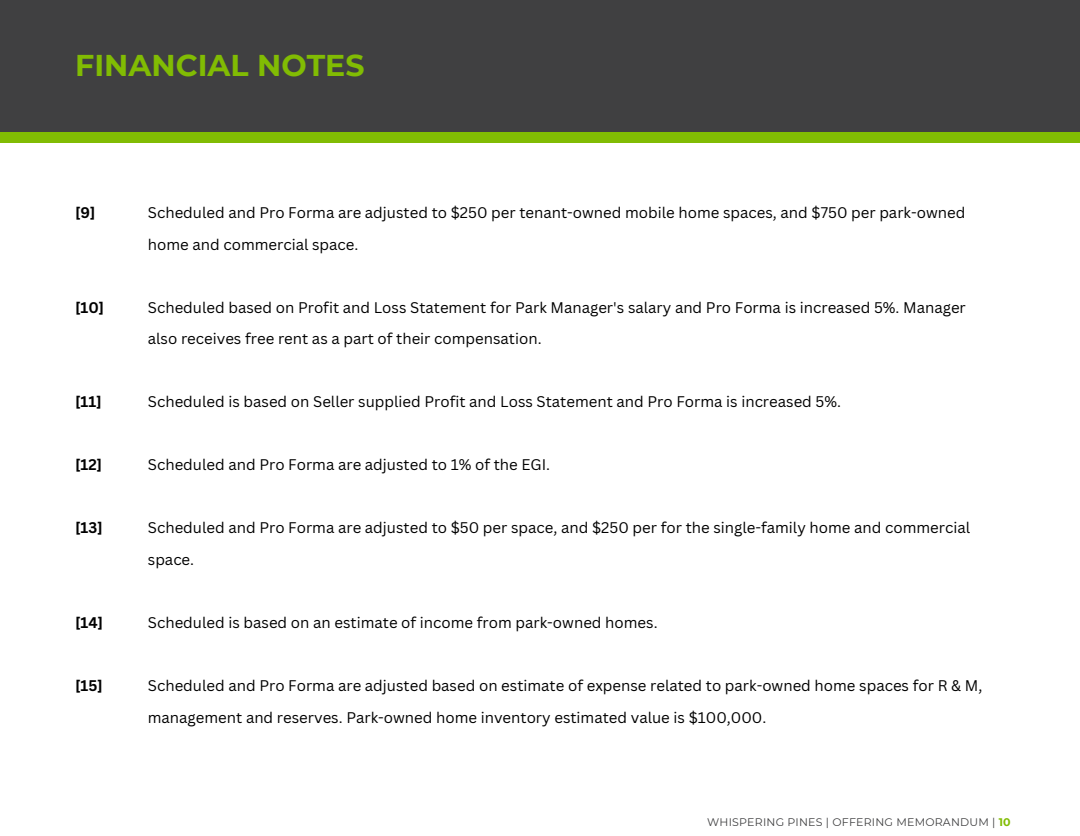
<style>
.page{position:relative;width:1080px;height:836px;background:#fff}
.page>*{position:absolute;margin:0;border:0;box-sizing:border-box;transform-origin:0 0}
.t1{font:700 30px "Montserrat";color:#81bc03}
.t2{font:15px/31.5px "Canva Sans";color:#000}
.t3{font:700 15px "Canva Sans";color:#000}
.t4{font:11px "Montserrat";letter-spacing:.02em;color:#404041}
.s1{font-weight:700;color:#81bc03}
</style>
<div class="page">
<div style="left:0;top:0;width:1080px;height:132px;background:#404041"></div>
<div style="left:0;top:132px;width:1080px;height:11px;background:#81bc03"></div>
<h1 class="t1" style="left:75px;top:47px;width:291px">FINANCIAL NOTES</h1>
<h3 class="t3" style="left:75px;top:202px;width:22px">[9]</h3>
<h2 class="t2" style="left:148px;top:197px;width:819px">Scheduled and Pro Forma are adjusted to $250 per tenant-owned mobile home spaces, and $750 per park-owned home and commercial space.</h2>
<h3 class="t3" style="left:75px;top:297px;width:30px">[10]</h3>
<h2 class="t2" style="left:148px;top:291px;width:819px">Scheduled based on Profit and Loss Statement for Park Manager's salary and Pro Forma is increased 5%. Manager also receives free rent as a part of their compensation.</h2>
<h3 class="t3" style="left:75px;top:391px;width:28px">[11]</h3>
<h2 class="t2" style="left:148px;top:386px;width:695px">Scheduled is based on Seller supplied Profit and Loss Statement and Pro Forma is increased 5%.</h2>
<h3 class="t3" style="left:75px;top:454px;width:28px">[12]</h3>
<h2 class="t2" style="left:148px;top:449px;width:404px">Scheduled and Pro Forma are adjusted to 1% of the EGI.</h2>
<h3 class="t3" style="left:75px;top:517px;width:29px">[13]</h3>
<h2 class="t2" style="left:148px;top:512px;width:824px">Scheduled and Pro Forma are adjusted to $50 per space, and $250 per for the single-family home and commercial space.</h2>
<p class="t3" style="left:75px;top:612px;width:29px">[14]</p>
<p class="t2" style="left:148px;top:606px;width:511px">Scheduled is based on an estimate of income from park-owned homes.</p>
<p class="t3" style="left:75px;top:675px;width:29px">[15]</p>
<h3 class="t2" style="left:148px;top:669px;width:836px">Scheduled and Pro Forma are adjusted based on estimate of expense related to park-owned home spaces for R &amp; M, management and reserves. Park-owned home inventory estimated value is $100,000.</h3>
<h2 class="t4" style="left:707px;top:814px;width:305px">WHISPERING PINES | OFFERING MEMORANDUM | <span class="s1">10</span></h2>
</div>
